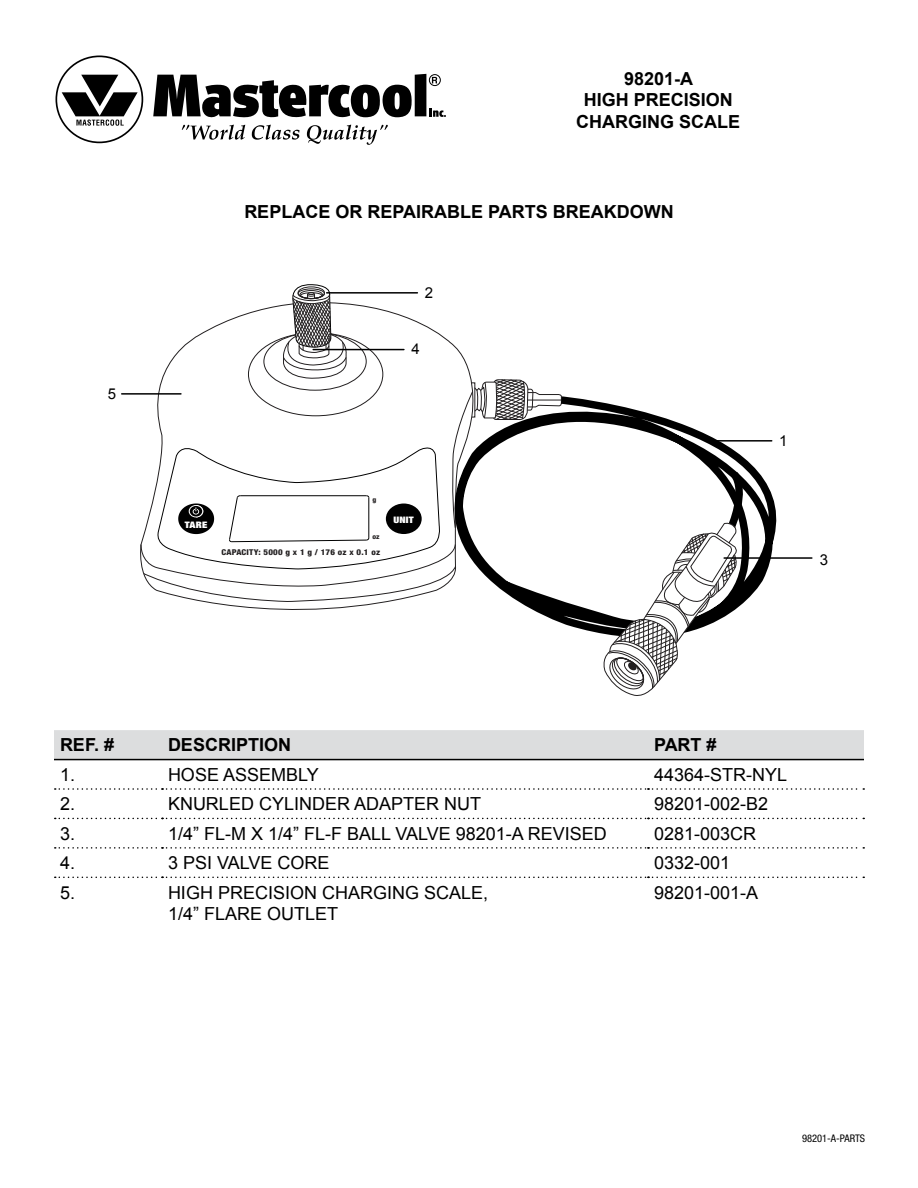
<style>
.page{position:relative;width:918px;height:1188px;background:#fff}
.page>*{position:absolute;margin:0;border:0;box-sizing:border-box;transform-origin:0 0}
.t1{font:18px/21.6px "Arial";color:#000}
.t2{font:700 18px/21.6px "Arial";color:#000;text-align:center}
.t3{font:15px "Arial";color:#000}
.t4{font:condensed 10.5px "Helvetica Neue";color:#000}
.t5{font:900 expanded 9px "Helvetica Neue";letter-spacing:.02em;color:#fff;scale:1.17 1}
.t6{font:800 condensed 8.1px "Helvetica Neue";letter-spacing:.025em;color:#221f20;scale:1.11 1}
.t7{font:800 condensed 6.75px "Helvetica Neue";color:#221f20;scale:1.11 1}
</style>
<div class="page">
<svg style="left:519px;top:396px;width:258px;height:238px"></svg>
<svg style="left:601px;top:464px;width:146px;height:232px"></svg>
<svg style="left:140px;top:284px;width:422px;height:318px"></svg>
<div style="left:56px;top:56px;width:87px;height:87px;border:2px solid #000;border-radius:50%"></div>
<svg style="left:62px;top:75px;width:76px;height:51px"></svg>
<svg style="left:182px;top:125px;width:63px;height:15px"></svg>
<svg style="left:252px;top:125px;width:48px;height:15px"></svg>
<svg style="left:307px;top:125px;width:81px;height:20px"></svg>
<svg style="left:153px;top:74px;width:293px;height:44px"></svg>
<div style="left:429px;top:74px;width:12px;height:12px;border:1px solid #000;border-radius:50%"></div>
<div style="left:54px;top:730px;width:810px;height:29px;background:#dcddde"></div>
<hr style="left:54px;top:759px;width:108px;height:1px;background:#000">
<hr style="left:162px;top:759px;width:486px;height:1px;background:#000">
<hr style="left:648px;top:759px;width:216px;height:1px;background:#000">
<svg style="left:55px;top:788px;width:809px;height:2px"></svg>
<svg style="left:55px;top:818px;width:809px;height:1px"></svg>
<svg style="left:55px;top:847px;width:809px;height:2px"></svg>
<svg style="left:55px;top:877px;width:809px;height:1px"></svg>
<hr style="left:712px;top:440px;width:60px;height:2px;background:#000">
<hr style="left:327px;top:292px;width:90px;height:2px;background:#000">
<hr style="left:724px;top:557px;width:88px;height:2px;background:#000">
<hr style="left:313px;top:349px;width:91px;height:1px;background:#000">
<hr style="left:122px;top:393px;width:59px;height:2px;background:#000">
<p class="t3" style="left:108px;top:384px;width:10px">5</p>
<p class="t2" style="left:576px;top:68px;width:165px">98201-A<br>HIGH PRECISION<br>CHARGING SCALE</p>
<p class="t2" style="left:244px;top:201px;width:431px">REPLACE OR REPAIRABLE PARTS BREAKDOWN</p>
<p class="t3" style="left:425px;top:283px;width:10px">2</p>
<p class="t3" style="left:411px;top:339px;width:10px">4</p>
<p class="t5" style="left:185px;top:519px;width:21px">TARE</p>
<p class="t7" style="left:372px;top:495px;width:5px">g</p>
<p class="t7" style="left:372px;top:533px;width:8px">oz</p>
<p class="t6" style="left:221px;top:547px;width:145px">CAPACITY: 5000 g x 1 g / 176 oz x 0.1 oz</p>
<p class="t5" style="left:393px;top:514px;width:19px">UNIT</p>
<p class="t3" style="left:779px;top:431px;width:10px">1</p>
<p class="t3" style="left:820px;top:550px;width:10px">3</p>
<p class="t2" style="left:60px;top:735px;width:56px">REF. #</p>
<p class="t2" style="left:168px;top:735px;width:125px">DESCRIPTION</p>
<p class="t2" style="left:654px;top:735px;width:64px">PART #</p>
<p class="t1" style="left:60px;top:764px;width:17px">1.</p>
<p class="t1" style="left:168px;top:764px;width:152px">HOSE ASSEMBLY</p>
<p class="t1" style="left:654px;top:764px;width:135px">44364-STR-NYL</p>
<p class="t1" style="left:60px;top:793px;width:17px">2.</p>
<p class="t1" style="left:168px;top:793px;width:315px">KNURLED CYLINDER ADAPTER NUT</p>
<p class="t1" style="left:654px;top:793px;width:116px">98201-002-B2</p>
<p class="t1" style="left:60px;top:823px;width:17px">3.</p>
<p class="t1" style="left:168px;top:823px;width:440px">1/4” FL-M X 1/4” FL-F BALL VALVE 98201-A REVISED</p>
<p class="t1" style="left:654px;top:823px;width:104px">0281-003CR</p>
<p class="t1" style="left:60px;top:852px;width:17px">4.</p>
<p class="t1" style="left:168px;top:852px;width:163px">3 PSI VALVE CORE</p>
<p class="t1" style="left:654px;top:852px;width:78px">0332-001</p>
<p class="t1" style="left:60px;top:882px;width:17px">5.</p>
<p class="t1" style="left:168px;top:882px;width:322px">HIGH PRECISION CHARGING SCALE,<br>1/4” FLARE OUTLET</p>
<p class="t1" style="left:654px;top:882px;width:106px">98201-001-A</p>
<p class="t4" style="left:802px;top:1132px;width:65px">98201-A-PARTS</p>
</div>
